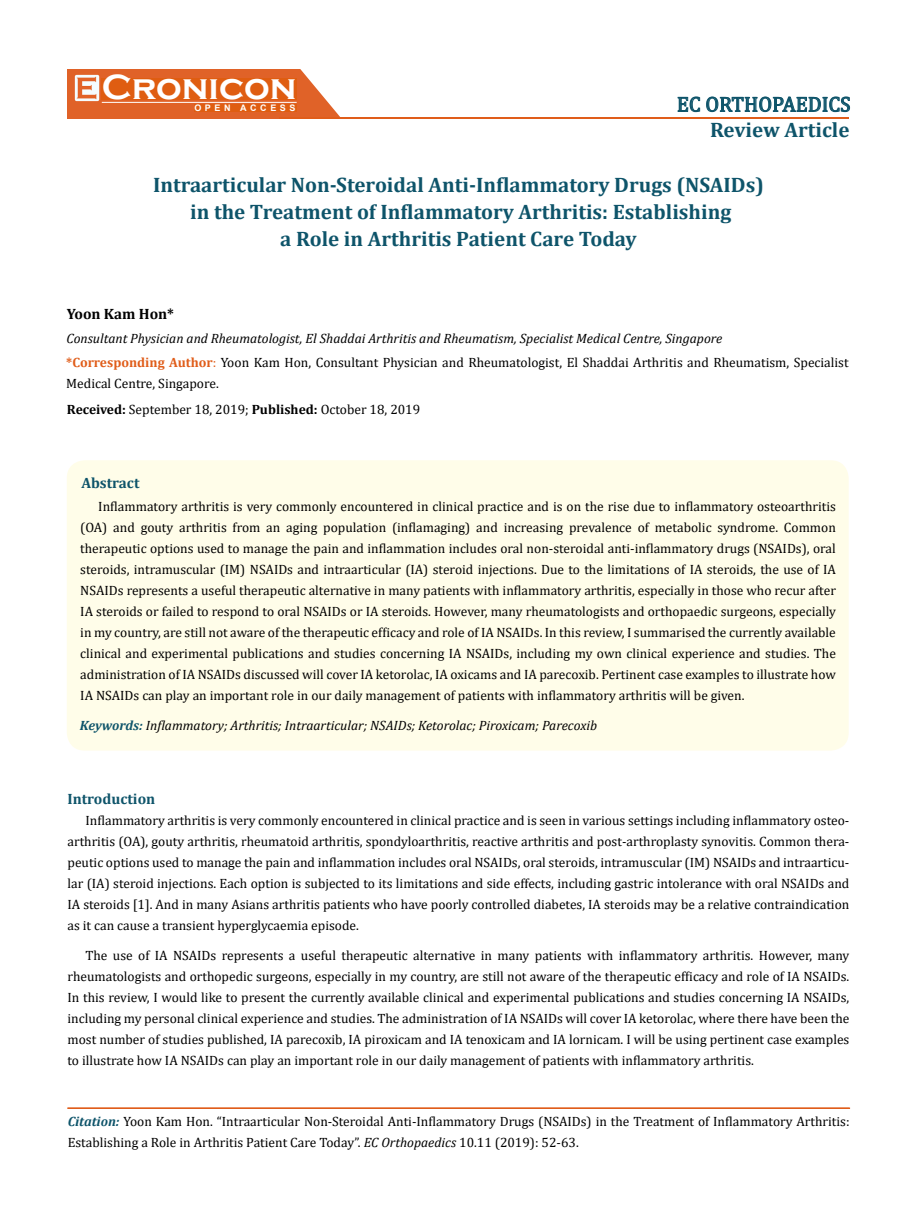
<style>
.page{position:relative;width:917px;height:1224px;background:#fff}
.page>*{position:absolute;margin:0;border:0;box-sizing:border-box;transform-origin:0 0}
.t1{font:700 36px "Copperplate Gothic";color:#fff}
.t2{font:700 21px/27px "Cambria";color:#0e546a;text-align:center}
.t3{font:21px "Cambria";color:#0e546a}
.t4{font:700 15px "Cambria";color:#0e546a}
.t5{font:700 15px "Cambria";color:#000}
.t6{font:13.5px/21px "Cambria";color:#000;text-align:justify}
.t7{font:italic 13.5px/24.3px "Cambria";color:#000}
.t8{font:700 9px "Arial";letter-spacing:.4em;color:#fff}
.s1{font-weight:700;font-style:normal;color:#e05d1a}
.s2{font-style:normal;color:#e05d1a}
.s3{font-style:normal}
.s4{font-weight:700}
.s5{font-weight:700;color:#0e546a}
.s6{font-weight:700;font-style:italic;color:#0e546a}
.s7{font-style:italic}
</style>
<div class="page">
<div style="left:67px;top:70px;width:290px;height:49px;background:#e06228"></div>
<svg style="left:300px;top:69px;width:90px;height:49px"></svg>
<img style="left:75px;top:75px;width:24px;height:26px">
<div style="left:102px;top:79px;width:195px;height:21px;background:#df5d11"></div>
<div style="left:194px;top:105px;width:103px;height:7px;background:#df5d11"></div>
<svg style="left:677px;top:97px;width:173px;height:15px"></svg>
<hr style="left:102px;top:102px;width:194px;height:1px;background:#fff">
<hr style="left:279px;top:118px;width:569px;height:1px;background:#e05d1a">
<div style="left:67px;top:1108px;width:782px;height:1px;border:1px solid #e05d1a"></div>
<div style="left:67px;top:460px;width:781px;height:291px;background:#fffde9;border-radius:18px"></div>
<h1 class="t1" style="left:102px;top:68px;width:196px">Cronicon</h1>
<p class="t8" style="left:194px;top:102px;width:103px">OPEN ACCESS</p>
<h2 class="t3" style="left:676px;top:92px;width:175px">EC ORTHOPAEDICS</h2>
<h2 class="t2" style="left:710px;top:116px;width:141px">Review Article</h2>
<h2 class="t2" style="left:153px;top:171px;width:612px">Intraarticular Non-Steroidal Anti-Inflammatory Drugs (NSAIDs) in the Treatment of Inflammatory Arthritis: Establishing<br>a Role in Arthritis Patient Care Today</h2>
<p class="t5" style="left:67px;top:303px;width:109px">Yoon Kam Hon*</p>
<p class="t7" style="left:66px;top:325px;width:783px">Consultant Physician and Rheumatologist, El Shaddai Arthritis and Rheumatism, Specialist Medical Centre, Singapore<br><span class="s1">*Corresponding Author</span><span class="s2">:</span> <span class="s3">Yoon Kam Hon, Consultant Physician and Rheumatologist, El Shaddai Arthritis and Rheumatism, Specialist</span></p>
<p class="t6" style="left:66px;top:370px;width:355px;line-height:26.2px">Medical Centre, Singapore.<br><span class="s4">Received:</span> September 18, 2019; <span class="s4">Published:</span> October 18, 2019</p>
<p class="t4" style="left:81px;top:472px;width:60px">Abstract</p>
<p class="t6" style="left:80px;top:496px;width:757px;text-indent:18px">Inflammatory arthritis is very commonly encountered in clinical practice and is on the rise due to inflammatory osteoarthritis (OA) and gouty arthritis from an aging population (inflamaging) and increasing prevalence of metabolic syndrome. Common therapeutic options used to manage the pain and inflammation includes oral non-steroidal anti-inflammatory drugs (NSAIDs), oral steroids, intramuscular (IM) NSAIDs and intraarticular (IA) steroid injections. Due to the limitations of IA steroids, the use of IA NSAIDs represents a useful therapeutic alternative in many patients with inflammatory arthritis, especially in those who recur after IA steroids or failed to respond to oral NSAIDs or IA steroids. However, many rheumatologists and orthopaedic surgeons, especially in my country, are still not aware of the therapeutic efficacy and role of IA NSAIDs. In this review, I summarised the currently available clinical and experimental publications and studies concerning IA NSAIDs, including my own clinical experience and studies. The administration of IA NSAIDs discussed will cover IA ketorolac, IA oxicams and IA parecoxib. Pertinent case examples to illustrate how IA NSAIDs can play an important role in our daily management of patients with inflammatory arthritis will be given.</p>
<p class="t7" style="left:80px;top:713px;width:518px"><span class="s5">Keywords:</span> Inflammatory; Arthritis; Intraarticular; NSAIDs; Ketorolac; Piroxicam; Parecoxib</p>
<p class="t4" style="left:67px;top:789px;width:89px">Introduction</p>
<p class="t6" style="left:67px;top:810px;width:783px;text-indent:18px">Inflammatory arthritis is very commonly encountered in clinical practice and is seen in various settings including inflammatory osteo&shy;arthritis (OA), gouty arthritis, rheumatoid arthritis, spondyloarthritis, reactive arthritis and post-arthroplasty synovitis. Common thera&shy;peutic options used to manage the pain and inflammation includes oral NSAIDs, oral steroids, intramuscular (IM) NSAIDs and intraarticu&shy;lar (IA) steroid injections. Each option is subjected to its limitations and side effects, including gastric intolerance with oral NSAIDs and IA steroids [1]. And in many Asians arthritis patients who have poorly controlled diabetes, IA steroids may be a relative contraindication as it can cause a transient hyperglycaemia episode.</p>
<p class="t6" style="left:67px;top:945px;width:783px;text-indent:18px">The use of IA NSAIDs represents a useful therapeutic alternative in many patients with inflammatory arthritis. However, many rheumatologists and orthopedic surgeons, especially in my country, are still not aware of the therapeutic efficacy and role of IA NSAIDs.<br>In this review, I would like to present the currently available clinical and experimental publications and studies concerning IA NSAIDs, including my personal clinical experience and studies. The administration of IA NSAIDs will cover IA ketorolac, where there have been the most number of studies published, IA parecoxib, IA piroxicam and IA tenoxicam and IA lornicam. I will be using pertinent case examples to illustrate how IA NSAIDs can play an important role in our daily management of patients with inflammatory arthritis.</p>
<p class="t6" style="left:68px;top:1111px;width:783px"><span class="s6">Citation:</span> Yoon Kam Hon. “Intraarticular Non-Steroidal Anti-Inflammatory Drugs (NSAIDs) in the Treatment of Inflammatory Arthritis:<br>Establishing a Role in Arthritis Patient Care Today”. <span class="s7">EC Orthopaedics</span> 10.11 (2019): 52-63.</p>
</div>
